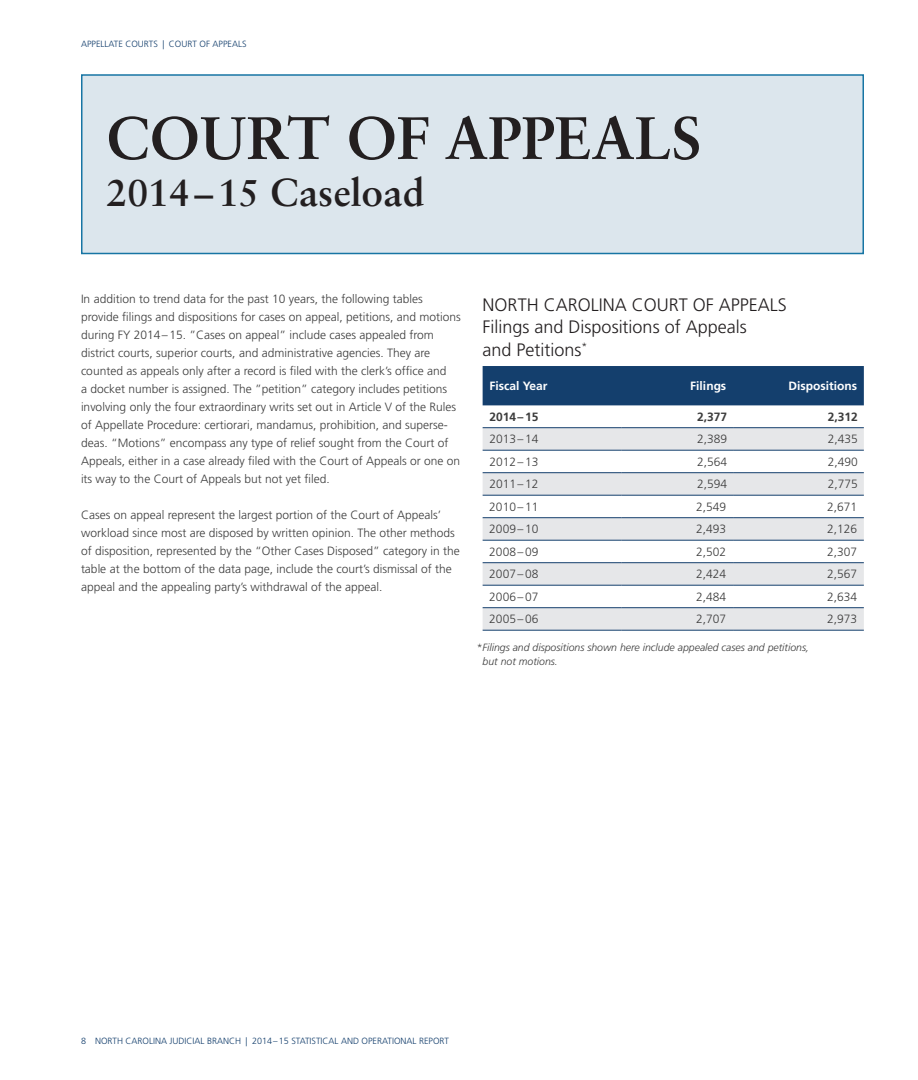
<style>
.page{position:relative;width:918px;height:1080px;background:#fff}
.page>*{position:absolute;margin:0;border:0;box-sizing:border-box;transform-origin:0 0}
.t1{font:700 60px "Sabon LT Std";color:#231f20}
.t2{font:700 39px "Sabon LT Std";color:#231f20}
.t3{font:300 18px/22.5px "Frutiger LT Std";color:#231f20}
.t4{font:300 12px/18px "Frutiger LT Std";color:#3c3c3c}
.t5{font:700 12px "Frutiger LT Std";color:#fff}
.t6{font:700 12px "Frutiger LT Std";color:#3c3c3c}
.t7{font:italic 300 10.5px/13.5px "Frutiger LT Std";color:#3c3c3c}
.t8{font:300 9px "Frutiger LT Std";color:#143f6d}
.s1{font-size:37.5px}
</style>
<div class="page">
<div style="left:81px;top:74px;width:783px;height:180px;background:#dce6ed;border:2px solid #1775a4"></div>
<div style="left:483px;top:366px;width:381px;height:39px;background:#143f6d"></div>
<svg style="left:483px;top:428px;width:381px;height:202px;fill:#e6e7e9"></svg>
<hr style="left:483px;top:427px;width:139px;height:1px;background:#143f6d">
<hr style="left:622px;top:427px;width:111px;height:1px;background:#143f6d">
<hr style="left:733px;top:427px;width:131px;height:1px;background:#143f6d">
<hr style="left:483px;top:450px;width:139px;height:1px;background:#143f6d">
<hr style="left:622px;top:450px;width:111px;height:1px;background:#143f6d">
<hr style="left:733px;top:450px;width:131px;height:1px;background:#143f6d">
<hr style="left:483px;top:472px;width:139px;height:1px;background:#143f6d">
<hr style="left:622px;top:472px;width:111px;height:1px;background:#143f6d">
<hr style="left:733px;top:472px;width:131px;height:1px;background:#143f6d">
<hr style="left:483px;top:495px;width:139px;height:1px;background:#143f6d">
<hr style="left:622px;top:495px;width:111px;height:1px;background:#143f6d">
<hr style="left:733px;top:495px;width:131px;height:1px;background:#143f6d">
<hr style="left:483px;top:517px;width:139px;height:1px;background:#143f6d">
<hr style="left:622px;top:517px;width:111px;height:1px;background:#143f6d">
<hr style="left:733px;top:517px;width:131px;height:1px;background:#143f6d">
<hr style="left:483px;top:540px;width:139px;height:1px;background:#143f6d">
<hr style="left:622px;top:540px;width:111px;height:1px;background:#143f6d">
<hr style="left:733px;top:540px;width:131px;height:1px;background:#143f6d">
<hr style="left:483px;top:562px;width:139px;height:1px;background:#143f6d">
<hr style="left:622px;top:562px;width:111px;height:1px;background:#143f6d">
<hr style="left:733px;top:562px;width:131px;height:1px;background:#143f6d">
<hr style="left:483px;top:585px;width:139px;height:1px;background:#143f6d">
<hr style="left:622px;top:585px;width:111px;height:1px;background:#143f6d">
<hr style="left:733px;top:585px;width:131px;height:1px;background:#143f6d">
<hr style="left:483px;top:607px;width:139px;height:1px;background:#143f6d">
<hr style="left:622px;top:607px;width:111px;height:1px;background:#143f6d">
<hr style="left:733px;top:607px;width:131px;height:1px;background:#143f6d">
<hr style="left:483px;top:630px;width:139px;height:1px;background:#143f6d">
<hr style="left:622px;top:630px;width:111px;height:1px;background:#143f6d">
<hr style="left:733px;top:630px;width:131px;height:1px;background:#143f6d">
<p class="t8" style="left:81px;top:39px;width:167px">APPELLATE COURTS | COURT OF APPEALS</p>
<h1 class="t1" style="left:106px;top:101px;width:596px">COURT OF APPEALS</h1>
<h2 class="t2" style="left:106px;top:168px;width:319px"><span class="s1">2014–15</span> Caseload</h2>
<p class="t4" style="left:81px;top:290px;width:381px">In addition to trend data for the past 10 years, the following tables provide filings and dispositions for cases on appeal, petitions, and motions during FY 2014–15. ”Cases on appeal” include cases appealed from district courts, superior courts, and administrative agencies. They are counted as appeals only after a record is filed with the clerk’s office and<br>a docket number is assigned. The ”petition” category includes petitions involving only the four extraordinary writs set out in Article V of the Rules of Appellate Procedure: certiorari, mandamus, prohibition, and superse&shy;deas. “Motions” encompass any type of relief sought from the Court of Appeals, either in a case already filed with the Court of Appeals or one on its way to the Court of Appeals but not yet filed.</p>
<p class="t4" style="left:81px;top:506px;width:380px">Cases on appeal represent the largest portion of the Court of Appeals’ workload since most are disposed by written opinion. The other methods of disposition, represented by the “Other Cases Disposed” category in the table at the bottom of the data page, include the court’s dismissal of the appeal and the appealing party’s withdrawal of the appeal.</p>
<h3 class="t3" style="left:483px;top:294px;width:306px">NORTH CAROLINA COURT OF APPEALS<br>Filings and Dispositions of Appeals<br>and Petitions<sup>*</sup></h3>
<p class="t5" style="left:489px;top:379px;width:60px">Fiscal Year</p>
<p class="t5" style="left:690px;top:379px;width:37px">Filings</p>
<p class="t5" style="left:788px;top:379px;width:70px">Dispositions</p>
<p class="t6" style="left:489px;top:410px;width:51px">2014–15</p>
<p class="t6" style="left:697px;top:410px;width:32px">2,377</p>
<p class="t6" style="left:828px;top:410px;width:32px">2,312</p>
<p class="t4" style="left:489px;top:430px;width:51px">2013–14</p>
<p class="t4" style="left:697px;top:430px;width:32px">2,389</p>
<p class="t4" style="left:828px;top:430px;width:32px">2,435</p>
<p class="t4" style="left:489px;top:453px;width:51px">2012–13</p>
<p class="t4" style="left:697px;top:453px;width:32px">2,564</p>
<p class="t4" style="left:828px;top:453px;width:32px">2,490</p>
<p class="t4" style="left:489px;top:475px;width:51px">2011–12</p>
<p class="t4" style="left:697px;top:475px;width:32px">2,594</p>
<p class="t4" style="left:828px;top:475px;width:32px">2,775</p>
<p class="t4" style="left:489px;top:498px;width:51px">2010–11</p>
<p class="t4" style="left:696px;top:498px;width:32px">2,549</p>
<p class="t4" style="left:827px;top:498px;width:32px">2,671</p>
<p class="t4" style="left:489px;top:520px;width:51px">2009–10</p>
<p class="t4" style="left:696px;top:520px;width:32px">2,493</p>
<p class="t4" style="left:827px;top:520px;width:32px">2,126</p>
<p class="t4" style="left:489px;top:543px;width:51px">2008–09</p>
<p class="t4" style="left:696px;top:543px;width:32px">2,502</p>
<p class="t4" style="left:827px;top:543px;width:32px">2,307</p>
<p class="t4" style="left:489px;top:565px;width:51px">2007–08</p>
<p class="t4" style="left:696px;top:565px;width:32px">2,424</p>
<p class="t4" style="left:827px;top:565px;width:32px">2,567</p>
<p class="t4" style="left:489px;top:588px;width:51px">2006–07</p>
<p class="t4" style="left:696px;top:588px;width:32px">2,484</p>
<p class="t4" style="left:827px;top:588px;width:32px">2,634</p>
<p class="t4" style="left:489px;top:610px;width:51px">2005–06</p>
<p class="t4" style="left:696px;top:610px;width:32px">2,707</p>
<p class="t4" style="left:827px;top:610px;width:32px">2,973</p>
<p class="t7" style="left:483px;top:641px;width:328px;text-indent:-6px">*Filings and dispositions shown here include appealed cases and petitions, but not motions.</p>
<p class="t8" style="left:81px;top:1036px;width:370px">8 NORTH CAROLINA JUDICIAL BRANCH | 2014–15 STATISTICAL AND OPERATIONAL REPORT</p>
</div>
